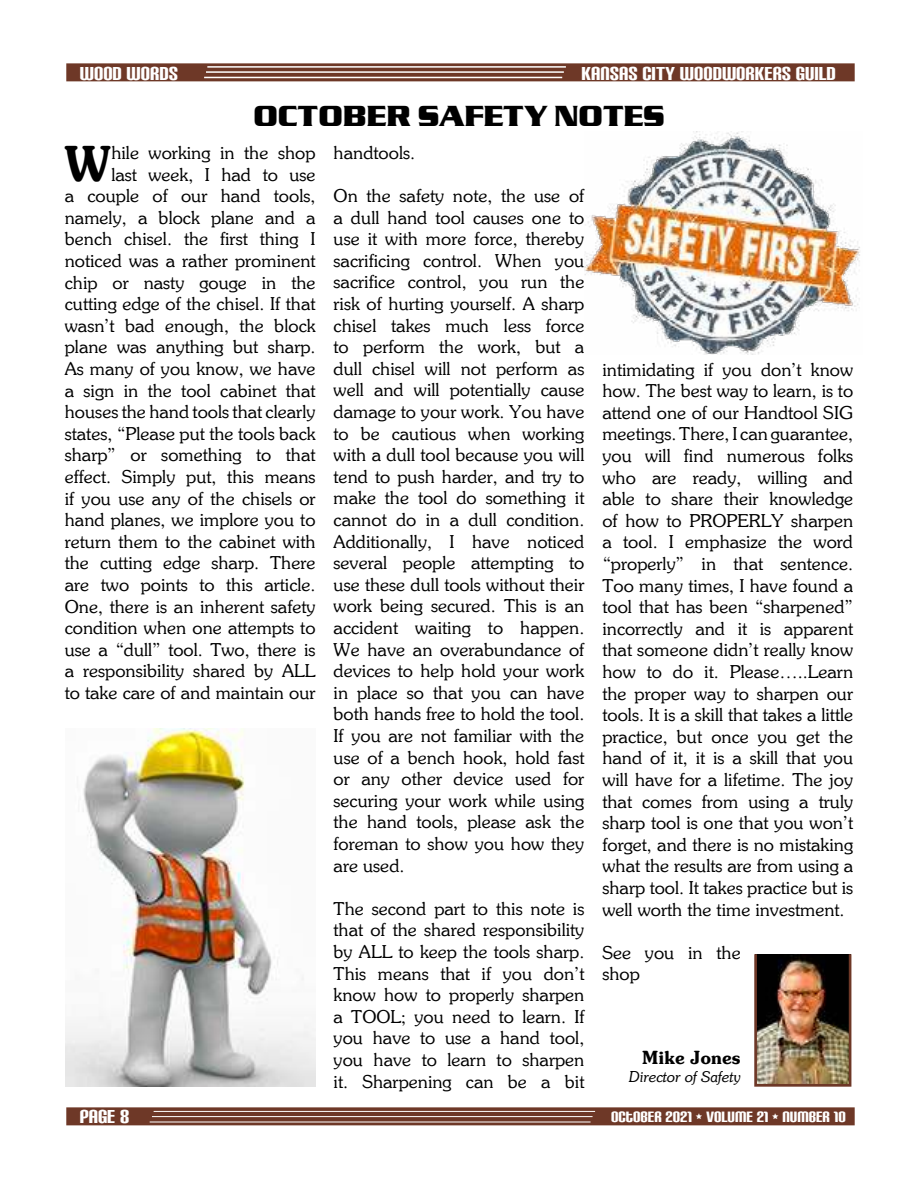
<style>
.page{position:relative;width:918px;height:1188px;background:#fff}
.page>*{position:absolute;margin:0;border:0;box-sizing:border-box;transform-origin:0 0}
.t1{font:47.85px "Souvienne Bold SWFTE";color:#000}
.t2{font:700 30px "Serpentine D";color:#000}
.t3{font:22.5px "Carbon Block";color:#fff}
.t4{font:18px/21.6px "Souvienne Regular SWFTE";color:#000;text-align:justify}
.t5{font:18px "Carbon Block";color:#fff}
.t6{font:18px "Souvienne Bold SWFTE";color:#000}
.t7{font:15px "Souvienne Italic SWFTE";color:#000}
</style>
<div class="page">
<img style="left:758px;top:957px;width:89px;height:126px">
<div style="left:754px;top:953px;width:97px;height:134px;border:3px solid #6e3827"></div>
<div style="left:66px;top:63px;width:789px;height:18px;background:#6e3827"></div>
<hr style="left:207px;top:66px;width:359px;height:2px;background:#fff">
<hr style="left:204px;top:77px;width:358px;height:1px;background:#fff">
<hr style="left:206px;top:71px;width:358px;height:2px;background:#fff">
<div style="left:66px;top:1107px;width:789px;height:18px;background:#6e3827"></div>
<hr style="left:154px;top:1111px;width:441px;height:1px;background:#fff">
<hr style="left:150px;top:1122px;width:441px;height:1px;background:#fff">
<hr style="left:152px;top:1116px;width:441px;height:1px;background:#fff">
<img style="left:66px;top:728px;width:250px;height:358px">
<img style="left:584px;top:131px;width:276px;height:223px">
<p class="t3" style="left:80px;top:59px;width:100px">WOOD WORDS</p>
<p class="t3" style="left:581px;top:59px;width:256px">KANSAS CITY WOODWORKERS GUILD</p>
<h2 class="t2" style="left:253px;top:106px;width:413px">OCTOBER SAFETY NOTES</h2>
<p class="t4" style="left:65px;top:143px;width:252px;text-align:right">hile working in the shop<br>last week, I had to use<br>a couple of our hand tools, namely, a block plane and a bench chisel. the first thing I noticed was a rather prominent chip or nasty gouge in the cutting edge of the chisel. If that wasn’t bad enough, the block plane was anything but sharp.<br>As many of you know, we have a sign in the tool cabinet that houses the hand tools that clearly states, “Please put the tools back sharp” or something to that effect. Simply put, this means if you use any of the chisels or hand planes, we implore you to return them to the cabinet with the cutting edge sharp. There are two points to this article.<br>One, there is an inherent safety condition when one attempts to use a “dull” tool. Two, there is a responsibility shared by ALL to take care of and maintain our</p>
<p class="t4" style="left:334px;top:143px;width:83px">handtools.</p>
<h1 class="t1" style="left:64px;top:144px;width:49px">W</h1>
<p class="t4" style="left:334px;top:186px;width:252px">On the safety note, the use of a dull hand tool causes one to use it with more force, thereby sacrificing control. When you sacrifice control, you run the risk of hurting yourself. A sharp chisel takes much less force to perform the work, but a dull chisel will not perform as well and will potentially cause damage to your work. You have to be cautious when working with a dull tool because you will tend to push harder, and try to make the tool do something it cannot do in a dull condition.<br>Additionally, I have noticed several people attempting to use these dull tools without their work being secured. This is an accident waiting to happen.<br>We have an overabundance of devices to help hold your work in place so that you can have both hands free to hold the tool.<br>If you are not familiar with the use of a bench hook, hold fast or any other device used for securing your work while using the hand tools, please ask the foreman to show you how they are used.</p>
<p class="t4" style="left:334px;top:899px;width:252px">The second part to this note is that of the shared responsibility by ALL to keep the tools sharp.<br>This means that if you don’t know how to properly sharpen a TOOL; you need to learn. If you have to use a hand tool, you have to learn to sharpen it. Sharpening can be a bit</p>
<p class="t4" style="left:602px;top:359px;width:252px">intimidating if you don’t know how. The best way to learn, is to attend one of our Handtool SIG meetings. There, I can guarantee, you will find numerous folks who are ready, willing and able to share their knowledge of how to PROPERLY sharpen a tool. I emphasize the word “properly” in that sentence.<br>Too many times, I have found a tool that has been “sharpened” incorrectly and it is apparent that someone didn’t really know how to do it. Please…..Learn the proper way to sharpen our tools. It is a skill that takes a little practice, but once you get the hand of it, it is a skill that you will have for a lifetime. The joy that comes from using a truly sharp tool is one that you won’t forget, and there is no mistaking what the results are from using a sharp tool. It takes practice but is well worth the time investment.</p>
<p class="t4" style="left:602px;top:943px;width:140px">See you in the shop</p>
<p class="t6" style="left:642px;top:1050px;width:100px">Mike Jones</p>
<p class="t7" style="left:629px;top:1071px;width:113px">Director of Safety</p>
<p class="t3" style="left:80px;top:1102px;width:51px">PAGE 8</p>
<p class="t5" style="left:611px;top:1105px;width:236px">OCTOBER 2021 • VOLUME 21 • NUMBER 10</p>
</div>
